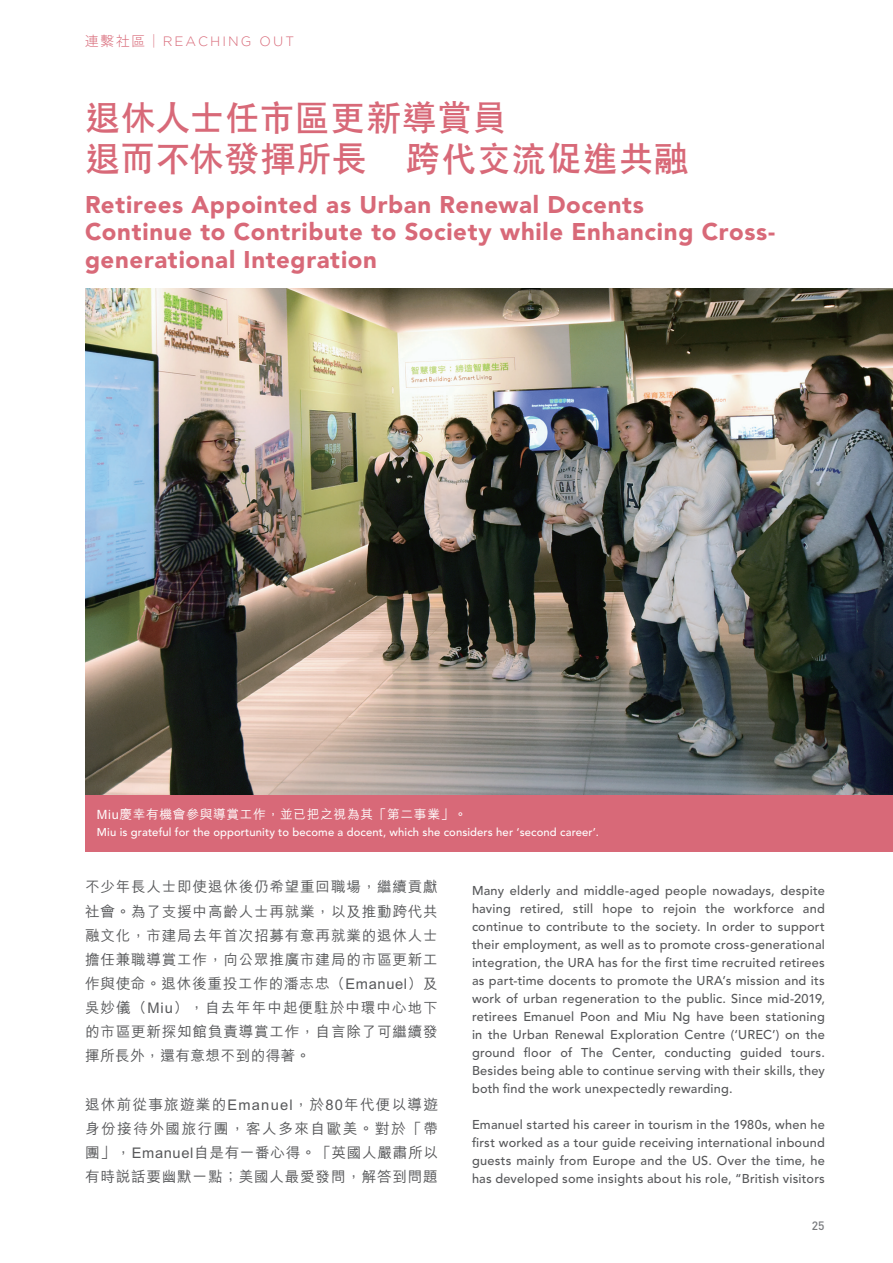
<style>
.page{position:relative;width:893px;height:1263px;background:#fff}
.page>*{position:absolute;margin:0;border:0;box-sizing:border-box;transform-origin:0 0}
.t1{font:700 36px/40.5px "C Hei 2 HK";letter-spacing:-.02em;color:#d86978}
.t2{font:900 24px/27.5px "Avenir";letter-spacing:.025em;color:#d86978}
.t3{font:500 14.7px/24.2px "M Hei HK";letter-spacing:.05em;color:#57585a;text-align:justify}
.t4{font:300 13.5px "Gotham";letter-spacing:.15em;color:#d86978}
.t5{font:500 12.75px/18px "Avenir";letter-spacing:.015em;color:#57585a;text-align:justify}
.t6{font:500 12.75px "M Hei HK";letter-spacing:.05em;color:#fff}
.t7{font:500 12px "DIN Pro";color:#787a7d}
.t8{font:500 11.25px "Avenir";letter-spacing:.01em;color:#fff}
.s1{font-family:"Koz Go Pro"}
.s2{font-family:"Koz Go Pro";font-weight:200}
</style>
<div class="page">
<div style="left:85px;top:357px;width:808px;height:495px;background:#d86978"></div>
<img style="left:85px;top:288px;width:808px;height:506px">
<p class="t4" style="left:85px;top:34px;width:211px"><span class="s1">連繫社區</span><span class="s2">｜</span>REACHING OUT</p>
<h1 class="t1" style="left:85px;top:97px;width:643px">退休人士任市區更新導賞員<br>退而不休發揮所長　跨代交流促進共融　</h1>
<h2 class="t2" style="left:85px;top:190px;width:692px">Retirees Appointed as Urban Renewal Docents<br>Continue to Contribute to Society while Enhancing Cross&shy;generational Integration</h2>
<p class="t6" style="left:97px;top:805px;width:371px">Miu慶幸有機會參與導賞工作，並已把之視為其「第二事業」。</p>
<p class="t8" style="left:97px;top:826px;width:504px">Miu is grateful for the opportunity to become a docent, which she considers her ‘second career’.</p>
<p class="t3" style="left:85px;top:874px;width:354px">不少年長人士即使退休後仍希望重回職場，繼續貢獻社會。為了支援中高齡人士再就業，以及推動跨代共融文化，市建局去年首次招募有意再就業的退休人士擔任兼職導賞工作，向公眾推廣市建局的市區更新工作與使命。退休後重投工作的潘志忠（Emanuel）及吳妙儀（Miu），自去年年中起便駐於中環中心地下的市區更新探知館負責導賞工作，自言除了可繼續發揮所長外，還有意想不到的得著。</p>
<p class="t3" style="left:85px;top:1091px;width:354px">退休前從事旅遊業的Emanuel，於80年代便以導遊身份接待外國旅行團，客人多來自歐美。對於「帶團」，Emanuel自是有一番心得。「英國人嚴肅所以有時說話要幽默一點；美國人最愛發問，解答到問題</p>
<p class="t5" style="left:472px;top:881px;width:354px">Many elderly and middle-aged people nowadays, despite having retired, still hope to rejoin the workforce and continue to contribute to the society. In order to support their employment, as well as to promote cross-generational integration, the URA has for the first time recruited retirees as part-time docents to promote the URA’s mission and its work of urban regeneration to the public. Since mid-2019, retirees Emanuel Poon and Miu Ng have been stationing in the Urban Renewal Exploration Centre (‘UREC’) on the ground floor of The Center, conducting guided tours.<br>Besides being able to continue serving with their skills, they both find the work unexpectedly rewarding.</p>
<p class="t5" style="left:472px;top:1115px;width:354px">Emanuel started his career in tourism in the 1980s, when he first worked as a tour guide receiving international inbound guests mainly from Europe and the US. Over the time, he has developed some insights about his role, “British visitors</p>
<p class="t7" style="left:812px;top:1218px;width:14px">25</p>
</div>
